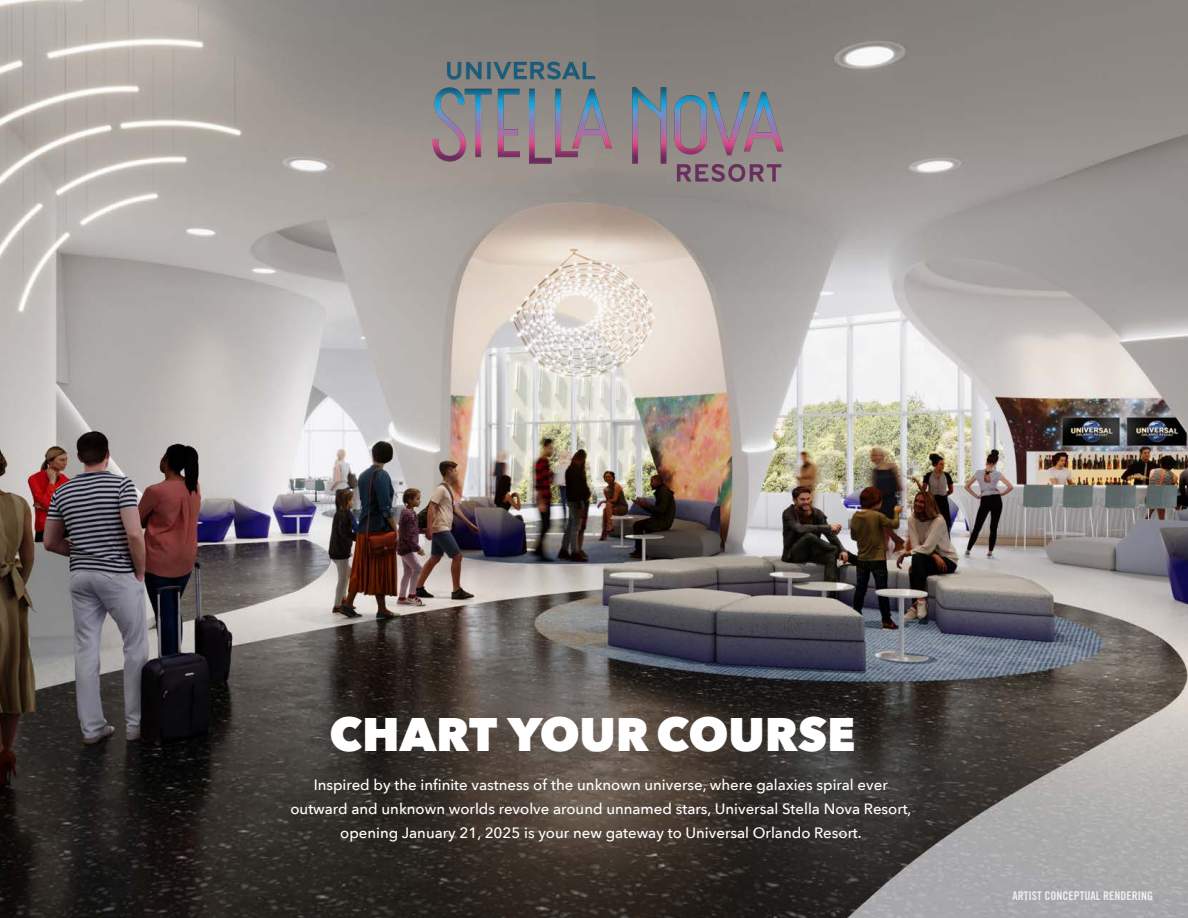
<style>
.page{position:relative;width:1188px;height:918px;background:#fff}
.page>*{position:absolute;margin:0;border:0;box-sizing:border-box;transform-origin:0 0}
.t1{font:800 46.95px "Avenir Next";letter-spacing:-.005em;color:#fff}
.t2{font:500 15px/24px "Avenir Next";color:#fff;text-align:center}
.t3{font:12px "Trade Gothic LT Std Bd Cn 20";color:#fff}
</style>
<div class="page">
<img style="left:0;top:0;width:1188px;height:918px">
<img style="left:432px;top:60px;width:351px;height:123px">
<p class="t1" style="left:329px;top:705px;width:528px">CHART YOUR COURSE</p>
<p class="t2" style="left:290px;top:773px;width:623px">Inspired by the infinite vastness of the unknown universe, where galaxies spiral ever outward and unknown worlds revolve around unnamed stars, Universal Stella Nova Resort, opening January 21, 2025 is your new gateway to Universal Orlando Resort.</p>
<p class="t3" style="left:1012px;top:888px;width:142px">ARTIST CONCEPTUAL RENDERING</p>
</div>
